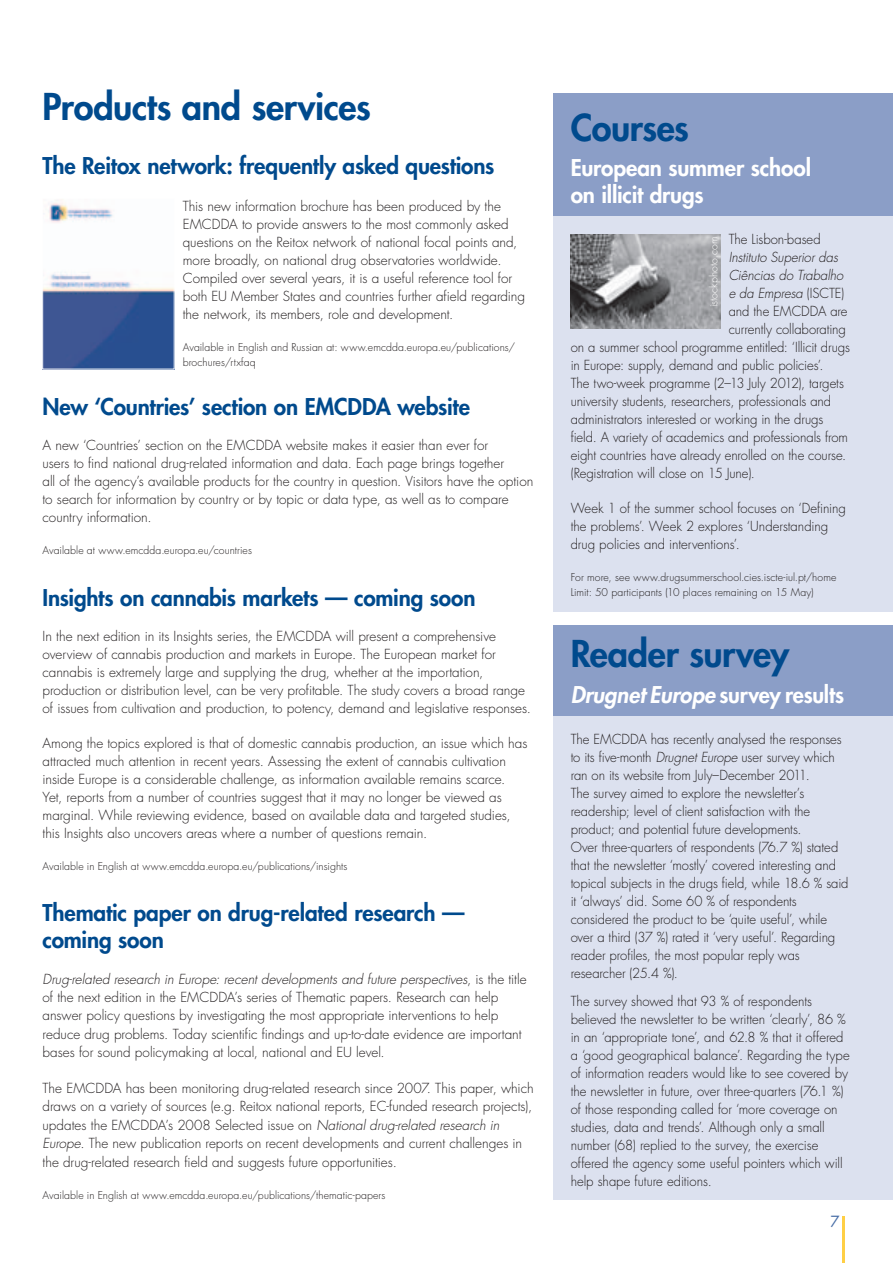
<style>
.page{position:relative;width:893px;height:1263px;background:#fff}
.page>*{position:absolute;margin:0;border:0;box-sizing:border-box;transform-origin:0 0}
._02-Header_1{font:800 36px "Futura";letter-spacing:-.01em;color:#004a8d}
._04-Header_3{font:800 22.5px/27.5px "Futura";letter-spacing:-.01em;color:#004a8d}
._04-Header_3-2{font:800 22.5px/27px "Futura";letter-spacing:-.01em;color:#fff}
._04-Header_3-3{font:italic 800 22.5px "Futura";letter-spacing:-.005em;color:#fff}
.t1{font:15px "Futura";color:#476da6}
._06-Text_1{font:300 13.5px/18px "Futura";color:#231f20}
._06-Text_1-2{font:italic 300 13.5px "Futura";letter-spacing:-.005em;color:#231f20}
._11-Foot_Note{font:300 10.5px/15px "Futura";letter-spacing:.005em;color:#231f20}
._12-Caption_photo{font:300 10.5px "Futura";letter-spacing:.01em;color:#fff}
.s1{font-style:italic}
.s2{font-style:normal}
</style>
<div class="page">
<hr style="left:842px;top:1216px;width:2px;height:47px;background:#ffcf45">
<img style="left:45px;top:202px;width:127px;height:165px">
<div style="left:43px;top:198px;width:131px;height:171px;border:1px solid #fff"></div>
<div style="left:554px;top:98px;width:339px;height:514px;background:#dce1ef"></div>
<div style="left:554px;top:641px;width:339px;height:558px;background:#dce1ef"></div>
<div style="left:554px;top:93px;width:339px;height:123px;background:#8b9ec7"></div>
<div style="left:554px;top:625px;width:339px;height:90px;background:#8b9ec7"></div>
<img style="left:571px;top:234px;width:149px;height:95px">
<p class="_02-Header_1" style="left:43px;top:82px;width:330px">Products and services</p>
<p class="_04-Header_3" style="left:43px;top:152px;width:453px">The Reitox network: frequently asked questions</p>
<p class="_06-Text_1" style="left:183px;top:197px;width:344px">This new information brochure has been produced by the EMCDDA to provide answers to the most commonly asked questions on the Reitox network of national focal points and, more broadly, on national drug observatories worldwide.<br>Compiled over several years, it is a useful reference tool for both EU Member States and countries further afield regarding the network, its members, role and development.</p>
<p class="_11-Foot_Note" style="left:183px;top:339px;width:334px">Available in English and Russian at: www.emcdda.europa.eu/publications/ brochures/rtxfaq</p>
<p class="_04-Header_3" style="left:43px;top:393px;width:429px">New ‘Countries’ section on EMCDDA website</p>
<p class="_06-Text_1" style="left:43px;top:436px;width:492px">A new ‘Countries’ section on the EMCDDA website makes it easier than ever for<br>users to find national drug-related information and data. Each page brings together<br>all of the agency’s available products for the country in question. Visitors have the option to search for information by country or by topic or data type, as well as to compare country information.</p>
<p class="_11-Foot_Note" style="left:43px;top:543px;width:211px">Available at www.emcdda.europa.eu/countries</p>
<p class="_04-Header_3" style="left:43px;top:583px;width:435px">Insights on cannabis markets — coming soon</p>
<p class="_06-Text_1" style="left:43px;top:627px;width:490px">In the next edition in its Insights series, the EMCDDA will present a comprehensive overview of cannabis production and markets in Europe. The European market for cannabis is extremely large and supplying the drug, whether at the importation, production or distribution level, can be very profitable. The study covers a broad range of issues from cultivation and production, to potency, demand and legislative responses.</p>
<p class="_06-Text_1" style="left:43px;top:734px;width:486px">Among the topics explored is that of domestic cannabis production, an issue which has attracted much attention in recent years. Assessing the extent of cannabis cultivation inside Europe is a considerable challenge, as information available remains scarce.<br>Yet, reports from a number of countries suggest that it may no longer be viewed as marginal. While reviewing evidence, based on available data and targeted studies, this Insights also uncovers areas where a number of questions remain.</p>
<p class="_11-Foot_Note" style="left:43px;top:858px;width:306px">Available in English at www.emcdda.europa.eu/publications/insights</p>
<p class="_04-Header_3" style="left:43px;top:898px;width:424px">Thematic paper on drug-related research — coming soon</p>
<p class="_06-Text_1" style="left:43px;top:969px;width:486px;line-height:18.5px"><span class="s1">Drug-related research in Europe: recent developments and future perspectives</span>, is the title of the next edition in the EMCDDA’s series of Thematic papers. Research can help answer policy questions by investigating the most appropriate interventions to help reduce drug problems. Today scientific findings and up-to-date evidence are important bases for sound policymaking at local, national and EU level.</p>
<p class="_06-Text_1" style="left:43px;top:1079px;width:493px;line-height:18.5px">The EMCDDA has been monitoring drug-related research since 2007. This paper, which draws on a variety of sources (e.g. Reitox national reports, EC-funded research projects), updates the EMCDDA’s 2008 Selected issue on <span class="s1">National drug-related research in Europe</span>. The new publication reports on recent developments and current challenges in the drug-related research field and suggests future opportunities.</p>
<p class="_11-Foot_Note" style="left:43px;top:1188px;width:344px">Available in English at www.emcdda.europa.eu/publications/thematic-papers</p>
<p class="_02-Header_1" style="left:571px;top:104px;width:120px">Courses</p>
<p class="_04-Header_3-2" style="left:571px;top:154px;width:242px">European summer school on illicit drugs</p>
<p class="_06-Text_1" style="left:729px;top:231px;width:93px">The Lisbon-based</p>
<p class="_06-Text_1-2" style="left:729px;top:249px;width:111px">Instituto Superior das</p>
<p class="_06-Text_1-2" style="left:729px;top:267px;width:116px">Ciências do Trabalho</p>
<p class="_06-Text_1-2" style="left:729px;top:285px;width:117px">e da Empresa <span class="s2">(ISCTE)</span></p>
<p class="_06-Text_1" style="left:729px;top:303px;width:120px">and the EMCDDA are</p>
<p class="_06-Text_1" style="left:729px;top:321px;width:119px">currently collaborating</p>
<p class="_06-Text_1" style="left:571px;top:339px;width:281px">on a summer school programme entitled: ‘Illicit drugs</p>
<p class="_06-Text_1" style="left:571px;top:357px;width:255px">in Europe: supply, demand and public policies’.</p>
<p class="_06-Text_1" style="left:571px;top:375px;width:275px">The two-week programme (2–13 July 2012), targets</p>
<p class="_06-Text_1" style="left:571px;top:393px;width:262px">university students, researchers, professionals and</p>
<p class="_06-Text_1" style="left:571px;top:411px;width:254px">administrators interested or working in the drugs</p>
<p class="_06-Text_1" style="left:571px;top:429px;width:279px">field. A variety of academics and professionals from</p>
<p class="_06-Text_1" style="left:571px;top:447px;width:277px">eight countries have already enrolled on the course.</p>
<p class="_06-Text_1" style="left:571px;top:465px;width:186px">(Registration will close on 15 June).</p>
<p class="_06-Text_1" style="left:571px;top:500px;width:277px">Week 1 of the summer school focuses on ‘Defining the problems’. Week 2 explores ‘Understanding drug policies and interventions’.</p>
<p class="_11-Foot_Note" style="left:571px;top:570px;width:267px">For more, see www.drugsummerschool.cies.iscte-iul.pt/home</p>
<p class="_11-Foot_Note" style="left:571px;top:585px;width:245px">Limit: 50 participants (10 places remaining on 15 May)</p>
<p class="_12-Caption_photo" style="left:707px;top:307px;width:72px;rotate:-90deg">istockphoto.com</p>
<p class="_02-Header_1" style="left:571px;top:630px;width:220px">Reader survey</p>
<p class="_04-Header_3-3" style="left:571px;top:679px;width:275px">Drugnet Europe <span class="s2">survey results</span></p>
<p class="_06-Text_1" style="left:571px;top:730px;width:279px">The EMCDDA has recently analysed the responses to its five-month <span class="s1">Drugnet Europe</span> user survey which ran on its website from July–December 2011.<br>The survey aimed to explore the newsletter’s readership; level of client satisfaction with the product; and potential future developments.<br>Over three-quarters of respondents (76.7 %) stated that the newsletter ‘mostly’ covered interesting and topical subjects in the drugs field, while 18.6 % said it ‘always’ did. Some 60 % of respondents considered the product to be ‘quite useful’, while over a third (37 %) rated it ‘very useful’. Regarding reader profiles, the most popular reply was researcher (25.4 %).</p>
<p class="_06-Text_1" style="left:571px;top:992px;width:281px">The survey showed that 93 % of respondents believed the newsletter to be written ‘clearly’, 86 % in an ‘appropriate tone’, and 62.8 % that it offered a ‘good geographical balance’. Regarding the type of information readers would like to see covered by the newsletter in future, over three-quarters (76.1 %) of those responding called for ‘more coverage on studies, data and trends’. Although only a small number (68) replied to the survey, the exercise offered the agency some useful pointers which will help shape future editions.</p>
<p class="t1" style="left:831px;top:1211px;width:11px">7</p>
</div>
